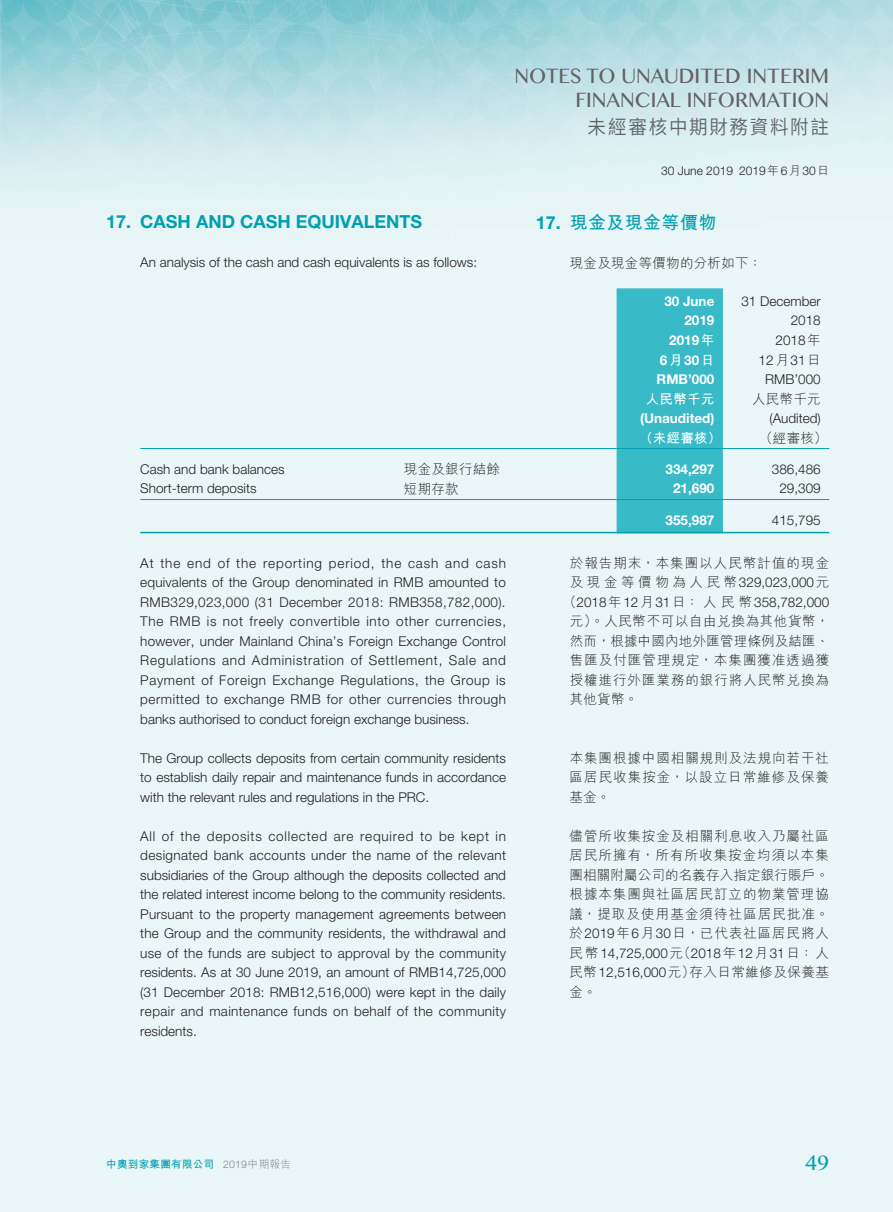
<style>
.page{position:relative;width:893px;height:1212px;background:#eaf6f7}
.page>*{position:absolute;margin:0;border:0;box-sizing:border-box;transform-origin:0 0}
.t1{font:21px/24px "Gurmukhi MN";color:#636366;scale:.95 1}
.t2{font:21px "Gurmukhi MN";color:#00a0b0}
.t3{font:19.5px "Source Han Sans TC";letter-spacing:.095em;color:#636366;scale:.95 1}
.t4{font:700 18px "Helvetica Neue LT Std";color:#00a0b0}
.t5{font:700 18px "M Hei HK";letter-spacing:.02em;color:#00a0b0}
.t6{font:300 13.5px/19.5px "Helvetica Neue LT Std";color:#231f20;text-align:justify}
.t7{font:300 13.5px/19.5px "M Hei HK";letter-spacing:.07em;color:#231f20;text-align:justify}
.t8{font:700 13.5px/19.5px "Helvetica Neue LT Std";color:#fff;text-align:right}
.t9{font:300 13.5px/19.5px "M Hei HK";letter-spacing:.035em;color:#231f20}
.t10{font:300 13.5px "M Hei HK";letter-spacing:.02em;color:#231f20}
.t11{font:700 13.5px "M Hei HK";letter-spacing:.02em;color:#fff}
.t12{font:300 12px "Helvetica Neue LT Std";color:#231f20}
.t13{font:700 10.5px "M Hei HK";letter-spacing:.03em;color:#00a0b0}
.s1{font-family:"M Hei HK"}
.s2{font-family:"Helvetica Neue LT Std"}
.s3{font-family:"Helvetica Neue LT Std";font-weight:300;color:#808285}
.s4{font-weight:300;color:#808285}
</style>
<div class="page">
<img style="left:0;top:0;width:893px;height:370px">
<div style="left:617px;top:288px;width:106px;height:244px;background:#38bac7"></div>
<hr style="left:140px;top:448px;width:264px;height:1px;background:#00a0b0">
<hr style="left:404px;top:448px;width:212px;height:1px;background:#00a0b0">
<hr style="left:617px;top:448px;width:106px;height:1px;background:#00a0b0">
<hr style="left:723px;top:448px;width:106px;height:1px;background:#00a0b0">
<hr style="left:140px;top:499px;width:264px;height:1px;background:#00a0b0">
<hr style="left:404px;top:499px;width:212px;height:1px;background:#00a0b0">
<hr style="left:617px;top:499px;width:106px;height:1px;background:#00a0b0">
<hr style="left:723px;top:499px;width:106px;height:1px;background:#00a0b0">
<hr style="left:140px;top:532px;width:264px;height:1px;background:#00a0b0">
<hr style="left:404px;top:532px;width:212px;height:1px;background:#00a0b0">
<hr style="left:617px;top:532px;width:106px;height:1px;background:#00a0b0">
<hr style="left:723px;top:532px;width:106px;height:1px;background:#00a0b0">
<h1 class="t1" style="left:514px;top:64px;width:15px">NOTES</h1>
<h1 class="t1" style="left:586px;top:64px;width:135px">TO UNAUDITED</h1>
<h1 class="t1" style="left:747px;top:64px;width:20px">INTE</h1>
<h1 class="t1" style="left:575px;top:64px;width:268px;text-indent:216px">RIM<br>FINAN CIAL IN FORMATION</h1>
<h2 class="t3" style="left:588px;top:116px;width:256px">未經審核中期財務資料附註</h2>
<h3 class="t4" style="left:106px;top:210px;width:317px">17. CASH AND CASH EQUIVALENTS</h3>
<p class="t6" style="left:140px;top:252px;width:338px">An analysis of the cash and cash equivalents is as follows:</p>
<p class="t12" style="left:661px;top:164px;width:170px">30 June 2019 2019<span class="s1">年</span>6<span class="s1">月</span>30<span class="s1">日</span></p>
<h3 class="t5" style="left:536px;top:209px;width:182px"><span class="s2">17.</span> 現金及現金等價物</h3>
<p class="t10" style="left:570px;top:256px;width:194px">現金及現金等價物的分析如下：</p>
<p class="t8" style="left:664px;top:291px;width:52px">30 June<br>2019</p>
<p class="t6" style="left:741px;top:291px;width:81px;text-align:right">31 December<br>2018</p>
<p class="t8" style="left:660px;top:330px;width:56px">2019<span class="s1">年<br></span>6<span class="s1">月</span>30<span class="s1">日</span></p>
<p class="t6" style="left:759px;top:330px;width:64px;text-align:right">2018<span class="s1">年<br></span>12<span class="s1">月</span>31<span class="s1">日</span></p>
<p class="t8" style="left:657px;top:369px;width:59px">RMB’000</p>
<p class="t6" style="left:765px;top:369px;width:57px">RMB’000</p>
<p class="t11" style="left:646px;top:389px;width:70px">人民幣千元</p>
<p class="t7" style="left:752px;top:389px;width:70px">人民幣千元</p>
<p class="t8" style="left:640px;top:408px;width:76px">(Unaudited)</p>
<p class="t6" style="left:769px;top:408px;width:53px">(Audited)</p>
<p class="t11" style="left:639px;top:428px;width:83px">（未經審核）</p>
<p class="t7" style="left:759px;top:428px;width:70px">（經審核）</p>
<p class="t6" style="left:140px;top:459px;width:146px">Cash and bank balances</p>
<p class="t10" style="left:404px;top:462px;width:98px">現金及銀行結餘</p>
<p class="t8" style="left:666px;top:459px;width:50px">334,297</p>
<p class="t6" style="left:772px;top:459px;width:50px">386,486</p>
<p class="t6" style="left:140px;top:478px;width:118px">Short-term deposits</p>
<p class="t7" style="left:404px;top:479px;width:56px">短期存款</p>
<p class="t8" style="left:673px;top:478px;width:43px">21,690</p>
<p class="t6" style="left:779px;top:478px;width:43px">29,309</p>
<p class="t8" style="left:666px;top:510px;width:50px">355,987</p>
<p class="t6" style="left:772px;top:510px;width:50px">415,795</p>
<p class="t6" style="left:140px;top:553px;width:367px">At the end of the reporting period, the cash and cash equivalents of the Group denominated in RMB amounted to RMB329,023,000 (31 December 2018: RMB358,782,000).<br>The RMB is not freely convertible into other currencies, however, under Mainland China’s Foreign Exchange Control Regulations and Administration of Settlement, Sale and Payment of Foreign Exchange Regulations, the Group is permitted to exchange RMB for other currencies through banks authorised to conduct foreign exchange business.</p>
<p class="t6" style="left:140px;top:748px;width:367px">The Group collects deposits from certain community residents to establish daily repair and maintenance funds in accordance with the relevant rules and regulations in the PRC.</p>
<p class="t6" style="left:140px;top:826px;width:367px">All of the deposits collected are required to be kept in designated bank accounts under the name of the relevant subsidiaries of the Group although the deposits collected and the related interest income belong to the community residents.<br>Pursuant to the property management agreements between the Group and the community residents, the withdrawal and use of the funds are subject to approval by the community residents. As at 30 June 2019, an amount of RMB14,725,000 (31 December 2018: RMB12,516,000) were kept in the daily repair and maintenance funds on behalf of the community residents.</p>
<p class="t7" style="left:570px;top:553px;width:261px">於報告期末，本集團以人民幣計值的現金及現金等價物為人民幣<span class="s2">329,023,000</span>元</p>
<p class="t6" style="left:563px;top:592px;width:268px"><span class="s1">（</span>2018<span class="s1">年</span>12<span class="s1">月</span>31<span class="s1">日：人民幣</span>358,782,000</p>
<p class="t7" style="left:570px;top:611px;width:261px">元）。人民幣不可以自由兌換為其他貨幣，然而，根據中國內地外匯管理條例及結匯、售匯及付匯管理規定，本集團獲准透過獲授權進行外匯業務的銀行將人民幣兌換為其他貨幣。</p>
<p class="t7" style="left:570px;top:748px;width:261px">本集團根據中國相關規則及法規向若干社區居民收集按金，以設立日常維修及保養基金。</p>
<p class="t7" style="left:569px;top:826px;width:261px">儘管所收集按金及相關利息收入乃屬社區居民所擁有，所有所收集按金均須以本集團相關附屬公司的名義存入指定銀行賬戶。根據本集團與社區居民訂立的物業管理協議，提取及使用基金須待社區居民批准。於<span class="s2">2019</span>年<span class="s2">6</span>月<span class="s2">30</span>日，已代表社區居民將人</p>
<p class="t6" style="left:569px;top:943px;width:261px"><span class="s1">民幣</span>14,725,000<span class="s1">元（</span>2018<span class="s1">年</span>12<span class="s1">月</span>31<span class="s1">日：人</span></p>
<p class="t9" style="left:569px;top:962px;width:261px">民幣<span class="s2">12,516,000</span>元）存入日常維修及保養基金。</p>
<p class="t13" style="left:106px;top:1157px;width:186px">中奧到家集團有限公司 <span class="s3">2019</span><span class="s4">中期報告</span></p>
<h1 class="t2" style="left:805px;top:1150px;width:26px">49</h1>
</div>
